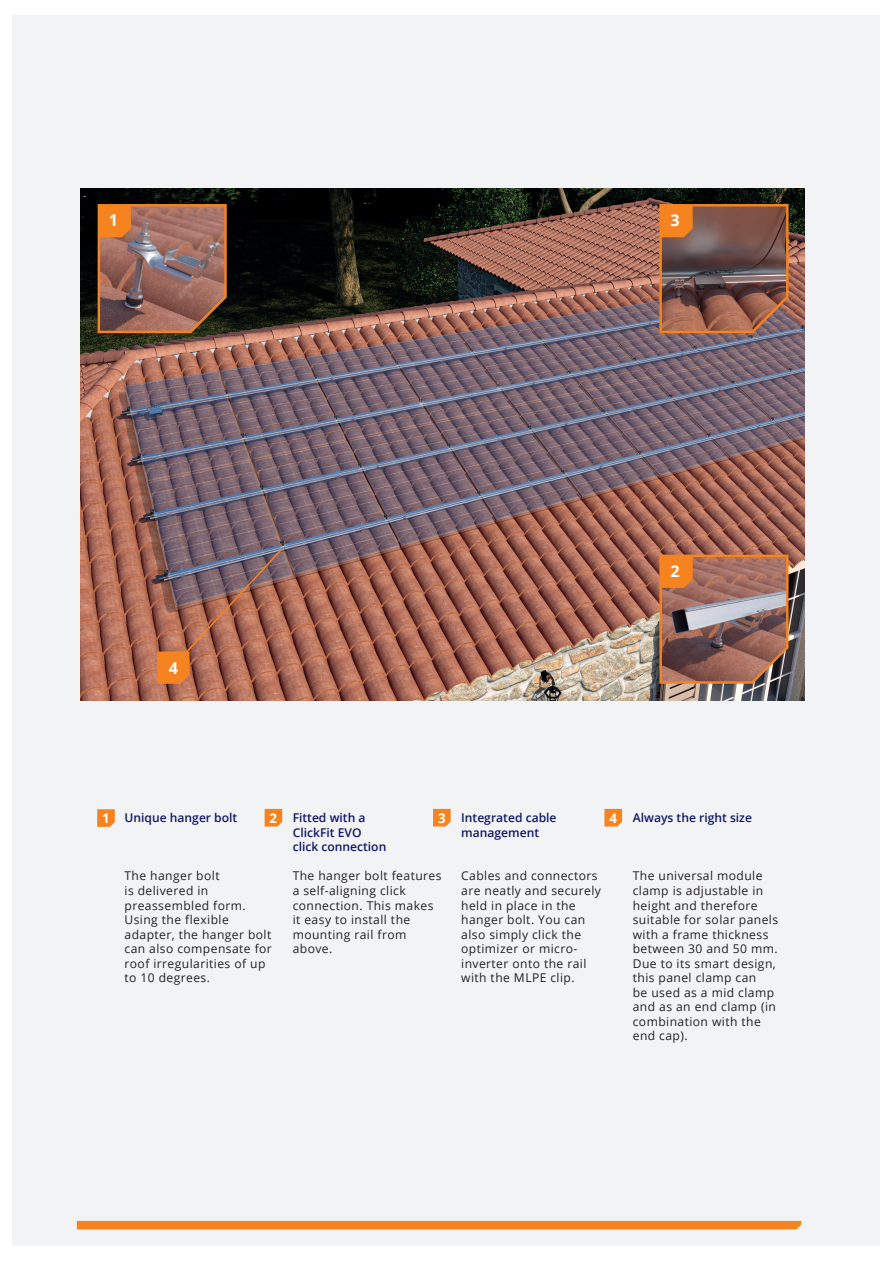
<style>
.page{position:relative;width:893px;height:1263px;background:#fff}
.page>*{position:absolute;margin:0;border:0;box-sizing:border-box;transform-origin:0 0}
.t1{font:700 16.2px "Open Sans";color:#fff}
.t2{font:700 13.2px "Open Sans";color:#fff}
.t3{font:12.15px/14.5px "Open Sans";letter-spacing:.035em;color:#231f20}
.t4{font:600 12.15px/14.5px "Open Sans";color:#101865}
</style>
<div class="page">
<div style="left:12px;top:15px;width:868px;height:1230px;background:#f2f3f4"></div>
<svg style="left:77px;top:1220px;width:803px;height:26px"></svg>
<svg style="left:97px;top:809px;width:18px;height:18px"></svg>
<svg style="left:604px;top:809px;width:18px;height:17px"></svg>
<svg style="left:433px;top:809px;width:18px;height:17px"></svg>
<svg style="left:265px;top:809px;width:17px;height:17px"></svg>
<img style="left:80px;top:189px;width:724px;height:512px">
<svg style="left:157px;top:547px;width:127px;height:137px;background:#9b6758"></svg>
<svg style="left:658px;top:553px;width:132px;height:132px;background:#9b6e5f"></svg>
<svg style="left:96px;top:203px;width:132px;height:131px;background:#966756"></svg>
<svg style="left:658px;top:203px;width:132px;height:131px;background:#855b4a"></svg>
<h1 class="t1" style="left:109px;top:209px;width:11px">1</h1>
<h1 class="t1" style="left:671px;top:209px;width:11px">3</h1>
<h1 class="t1" style="left:169px;top:656px;width:11px">4</h1>
<h1 class="t1" style="left:671px;top:559px;width:11px">2</h1>
<p class="t2" style="left:102px;top:809px;width:9px">1</p>
<p class="t2" style="left:270px;top:809px;width:9px">2</p>
<p class="t2" style="left:438px;top:809px;width:9px">3</p>
<p class="t2" style="left:609px;top:809px;width:9px">4</p>
<p class="t4" style="left:461px;top:810px;width:97px">Integrated cable management</p>
<p class="t3" style="left:461px;top:868px;width:141px">Cables and connectors are neatly and securely held in place in the hanger bolt. You can also simply click the optimizer or micro&shy;inverter onto the rail with the MLPE clip.</p>
<p class="t4" style="left:125px;top:810px;width:114px">Unique hanger bolt</p>
<p class="t4" style="left:293px;top:810px;width:95px">Fitted with a<br>ClickFit EVO click connection</p>
<p class="t3" style="left:293px;top:868px;width:150px">The hanger bolt features a self-aligning click connection. This makes it easy to install the mounting rail from above.</p>
<p class="t3" style="left:125px;top:868px;width:149px">The hanger bolt<br>is delivered in preassembled form.<br>Using the flexible adapter, the hanger bolt can also compensate for roof irregularities of up to 10 degrees.</p>
<p class="t4" style="left:633px;top:810px;width:121px">Always the right size</p>
<p class="t3" style="left:633px;top:868px;width:147px">The universal module clamp is adjustable in height and therefore suitable for solar panels with a frame thickness between 30 and 50 mm.<br>Due to its smart design, this panel clamp can<br>be used as a mid clamp and as an end clamp (in combination with the end cap).</p>
</div>
